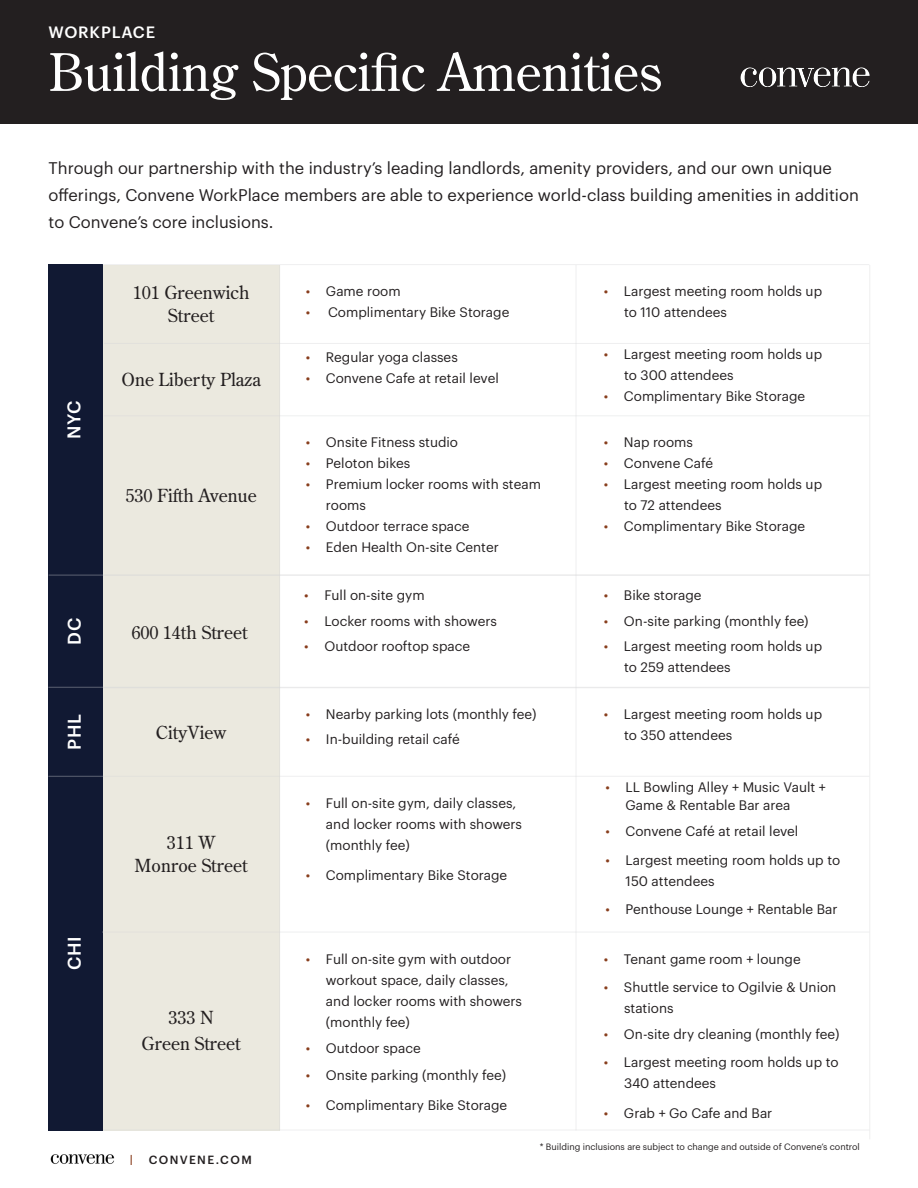
<style>
.page{position:relative;width:918px;height:1188px;background:#fff}
.page>*{position:absolute;margin:0;border:0;box-sizing:border-box;transform-origin:0 0}
.Graphik___Number_Cal{font:51.6px "Century Old Style Std";color:#fff}
.Graphik___Number_Cal-2{font:38.7px "Poppins";color:#fff}
.Graphik___Number_Cal-3{font:18px/22.5px "Century Old Style Std";color:#231f20;text-align:center}
.Graphik___Number_Cal-4{font:500 18px "Graphik";letter-spacing:.05em;color:#fff}
.Graphik___Number_Cal-5{font:16.5px/27px "Graphik";color:#231f20}
.Graphik___Number_Cal-6{font:16.05px "Poppins";color:#fff}
.Graphik___Number_Cal-7{font:500 16.05px "Graphik";letter-spacing:.05em;color:#fff}
.Graphik___Number_Cal-8{font:13.5px/21px "Graphik";color:#231f20}
.Ridley___White___Rig{font:500 11.7px "Graphik";letter-spacing:.115em;color:#231f20}
.Ridley___White___Rig-2{font:500 11.7px "Graphik";color:#883c1c}
.t1{font:9px "Graphik";color:#231f20}
.s1{color:#883c1c}
.s2{color:#883e1d}
</style>
<div class="page">
<div style="left:0;top:0;width:918px;height:123px;background:#231f20"></div>
<img style="left:740px;top:67px;width:130px;height:19px">
<div style="left:103px;top:265px;width:177px;height:865px;background:#ebe9df"></div>
<hr style="left:49px;top:1130px;width:820px;height:1px;background:#d5d6d8">
<div style="left:49px;top:264px;width:54px;height:866px;background:#111933"></div>
<hr style="left:49px;top:575px;width:820px;height:1px;background:#d5d6d8">
<hr style="left:102px;top:932px;width:767px;height:1px;background:#d5d6d8">
<hr style="left:48px;top:776px;width:821px;height:1px;background:#d5d6d8">
<hr style="left:48px;top:687px;width:821px;height:1px;background:#d5d6d8">
<hr style="left:279px;top:265px;width:1px;height:865px;background:#d5d6d8">
<hr style="left:576px;top:265px;width:1px;height:865px;background:#d5d6d8">
<hr style="left:869px;top:265px;width:1px;height:874px;background:#d5d6d8">
<hr style="left:104px;top:415px;width:765px;height:1px;background:#d5d6d8">
<hr style="left:104px;top:343px;width:765px;height:1px;background:#d5d6d8">
<hr style="left:103px;top:264px;width:766px;height:1px;background:#d5d6d8">
<img style="left:50px;top:1154px;width:65px;height:10px">
<p class="Graphik___Number_Cal-7" style="left:49px;top:20px;width:108px">WORKPLACE</p>
<p class="Graphik___Number_Cal-6" style="left:50px;top:26px;width:97px">WORKPLACE</p>
<p class="Graphik___Number_Cal" style="left:49px;top:39px;width:615px">Building Specific Amenities</p>
<p class="Graphik___Number_Cal-2" style="left:49px;top:50px;width:521px">Building Specific Amenities</p>
<p class="Graphik___Number_Cal-5" style="left:49px;top:153px;width:812px">Through our partnership with the industry’s leading landlords, amenity providers, and our own unique offerings, Convene WorkPlace members are able to experience world-class building amenities in addition to Convene’s core inclusions.</p>
<p class="Graphik___Number_Cal-4" style="left:60px;top:439px;width:40px;rotate:-90deg">NYC</p>
<p class="Graphik___Number_Cal-3" style="left:133px;top:281px;width:118px">101 Greenwich<br>Street</p>
<p class="Graphik___Number_Cal-3" style="left:121px;top:368px;width:141px">One Liberty Plaza</p>
<p class="Graphik___Number_Cal-3" style="left:126px;top:484px;width:133px">530 Fifth Avenue</p>
<p class="Graphik___Number_Cal-4" style="left:61px;top:645px;width:29px;rotate:-90deg">DC</p>
<p class="Graphik___Number_Cal-4" style="left:61px;top:750px;width:38px;rotate:-90deg">PHL</p>
<p class="Graphik___Number_Cal-4" style="left:61px;top:970px;width:36px;rotate:-90deg">CHI</p>
<p class="Graphik___Number_Cal-3" style="left:131px;top:620px;width:118px">600 14th Street</p>
<p class="Graphik___Number_Cal-3" style="left:156px;top:721px;width:72px">CityView</p>
<p class="Graphik___Number_Cal-3" style="left:167px;top:831px;width:50px">311 W</p>
<p class="Graphik___Number_Cal-3" style="left:135px;top:854px;width:115px">Monroe Street</p>
<p class="Graphik___Number_Cal-3" style="left:169px;top:1006px;width:47px">333 N</p>
<p class="Graphik___Number_Cal-3" style="left:141px;top:1032px;width:101px">Green Street</p>
<p class="Ridley___White___Rig-2" style="left:130px;top:1150px;width:5px">|</p>
<p class="Ridley___White___Rig" style="left:149px;top:1151px;width:105px">CONVENE.COM</p>
<p class="Graphik___Number_Cal-8" style="left:306px;top:280px;width:96px"><span class="s1">•</span> Game room</p>
<p class="Graphik___Number_Cal-8" style="left:306px;top:301px;width:205px"><span class="s2">•</span> Complimentary Bike Storage</p>
<p class="Graphik___Number_Cal-8" style="left:306px;top:346px;width:154px"><span class="s1">•</span> Regular yoga classes</p>
<p class="Graphik___Number_Cal-8" style="left:306px;top:367px;width:195px"><span class="s2">•</span> Convene Cafe at retail level</p>
<p class="Graphik___Number_Cal-8" style="left:306px;top:431px;width:154px"><span class="s2">•</span> Onsite Fitness studio</p>
<p class="Graphik___Number_Cal-8" style="left:306px;top:452px;width:106px"><span class="s2">•</span> Peloton bikes</p>
<p class="Graphik___Number_Cal-8" style="left:326px;top:473px;width:217px;text-indent:-20px"><span class="s2">•</span> Premium locker rooms with steam rooms</p>
<p class="Graphik___Number_Cal-8" style="left:306px;top:515px;width:165px"><span class="s2">•</span> Outdoor terrace space</p>
<p class="Graphik___Number_Cal-8" style="left:306px;top:536px;width:195px"><span class="s2">•</span> Eden Health On-site Center</p>
<p class="Graphik___Number_Cal-8" style="left:304px;top:583px;width:122px"><span class="s1">•</span> Full on-site gym</p>
<p class="Graphik___Number_Cal-8" style="left:304px;top:609px;width:194px"><span class="s1">•</span> Locker rooms with showers</p>
<p class="Graphik___Number_Cal-8" style="left:304px;top:635px;width:167px"><span class="s1">•</span> Outdoor rooftop space</p>
<p class="Graphik___Number_Cal-8" style="left:306px;top:702px;width:232px"><span class="s1">•</span> Nearby parking lots (monthly fee)</p>
<p class="Graphik___Number_Cal-8" style="left:306px;top:728px;width:156px"><span class="s1">•</span> In-building retail café</p>
<p class="Graphik___Number_Cal-8" style="left:326px;top:791px;width:198px;text-indent:-20px"><span class="s2">•</span> Full on-site gym, daily classes, and locker rooms with showers (monthly fee)</p>
<p class="Graphik___Number_Cal-8" style="left:306px;top:863px;width:203px"><span class="s2">•</span> Complimentary Bike Storage</p>
<p class="Graphik___Number_Cal-8" style="left:326px;top:947px;width:198px;text-indent:-20px"><span class="s2">•</span> Full on-site gym with outdoor workout space, daily classes, and locker rooms with showers (monthly fee)</p>
<p class="Graphik___Number_Cal-8" style="left:306px;top:1037px;width:117px"><span class="s2">•</span> Outdoor space</p>
<p class="Graphik___Number_Cal-8" style="left:306px;top:1063px;width:202px"><span class="s2">•</span> Onsite parking (monthly fee)</p>
<p class="Graphik___Number_Cal-8" style="left:306px;top:1093px;width:203px"><span class="s2">•</span> Complimentary Bike Storage</p>
<p class="Graphik___Number_Cal-8" style="left:624px;top:280px;width:200px;text-indent:-20px"><span class="s2">•</span> Largest meeting room holds up to 110 attendees</p>
<p class="Graphik___Number_Cal-8" style="left:624px;top:343px;width:200px;text-indent:-20px"><span class="s2">•</span> Largest meeting room holds up to 300 attendees</p>
<p class="Graphik___Number_Cal-8" style="left:604px;top:385px;width:203px"><span class="s2">•</span> Complimentary Bike Storage</p>
<p class="Graphik___Number_Cal-8" style="left:604px;top:431px;width:91px"><span class="s2">•</span> Nap rooms</p>
<p class="Graphik___Number_Cal-8" style="left:604px;top:452px;width:111px"><span class="s2">•</span> Convene Café</p>
<p class="Graphik___Number_Cal-8" style="left:624px;top:473px;width:200px;text-indent:-20px"><span class="s2">•</span> Largest meeting room holds up to 72 attendees</p>
<p class="Graphik___Number_Cal-8" style="left:604px;top:515px;width:203px"><span class="s2">•</span> Complimentary Bike Storage</p>
<p class="Graphik___Number_Cal-8" style="left:604px;top:583px;width:99px"><span class="s2">•</span> Bike storage</p>
<p class="Graphik___Number_Cal-8" style="left:604px;top:609px;width:206px"><span class="s2">•</span> On-site parking (monthly fee)</p>
<p class="Graphik___Number_Cal-8" style="left:624px;top:635px;width:200px;text-indent:-20px"><span class="s2">•</span> Largest meeting room holds up to 259 attendees</p>
<p class="Graphik___Number_Cal-8" style="left:624px;top:702px;width:200px;text-indent:-20px"><span class="s2">•</span> Largest meeting room holds up to 350 attendees</p>
<p class="Graphik___Number_Cal-8" style="left:626px;top:777px;width:202px;line-height:18px;text-indent:-20px"><span class="s2">•</span> LL Bowling Alley + Music Vault +<br>Game &amp; Rentable Bar area</p>
<p class="Graphik___Number_Cal-8" style="left:605px;top:819px;width:195px"><span class="s2">•</span> Convene Café at retail level</p>
<p class="Graphik___Number_Cal-8" style="left:626px;top:848px;width:216px;text-indent:-20px"><span class="s2">•</span> Largest meeting room holds up to<br>150 attendees</p>
<p class="Graphik___Number_Cal-8" style="left:605px;top:898px;width:234px"><span class="s2">•</span> Penthouse Lounge + Rentable Bar</p>
<p class="Graphik___Number_Cal-8" style="left:604px;top:947px;width:199px"><span class="s2">•</span> Tenant game room + lounge</p>
<p class="Graphik___Number_Cal-8" style="left:624px;top:976px;width:214px;text-indent:-20px"><span class="s2">•</span> Shuttle service to Ogilvie &amp; Union stations</p>
<p class="Graphik___Number_Cal-8" style="left:604px;top:1022px;width:237px"><span class="s2">•</span> On-site dry cleaning (monthly fee)</p>
<p class="Graphik___Number_Cal-8" style="left:624px;top:1051px;width:216px;text-indent:-20px"><span class="s2">•</span> Largest meeting room holds up to<br>340 attendees</p>
<p class="Graphik___Number_Cal-8" style="left:604px;top:1102px;width:170px"><span class="s2">•</span> Grab + Go Cafe and Bar</p>
<p class="t1" style="left:540px;top:1140px;width:322px">* Building inclusions are subject to change and outside of Convene’s control</p>
</div>
